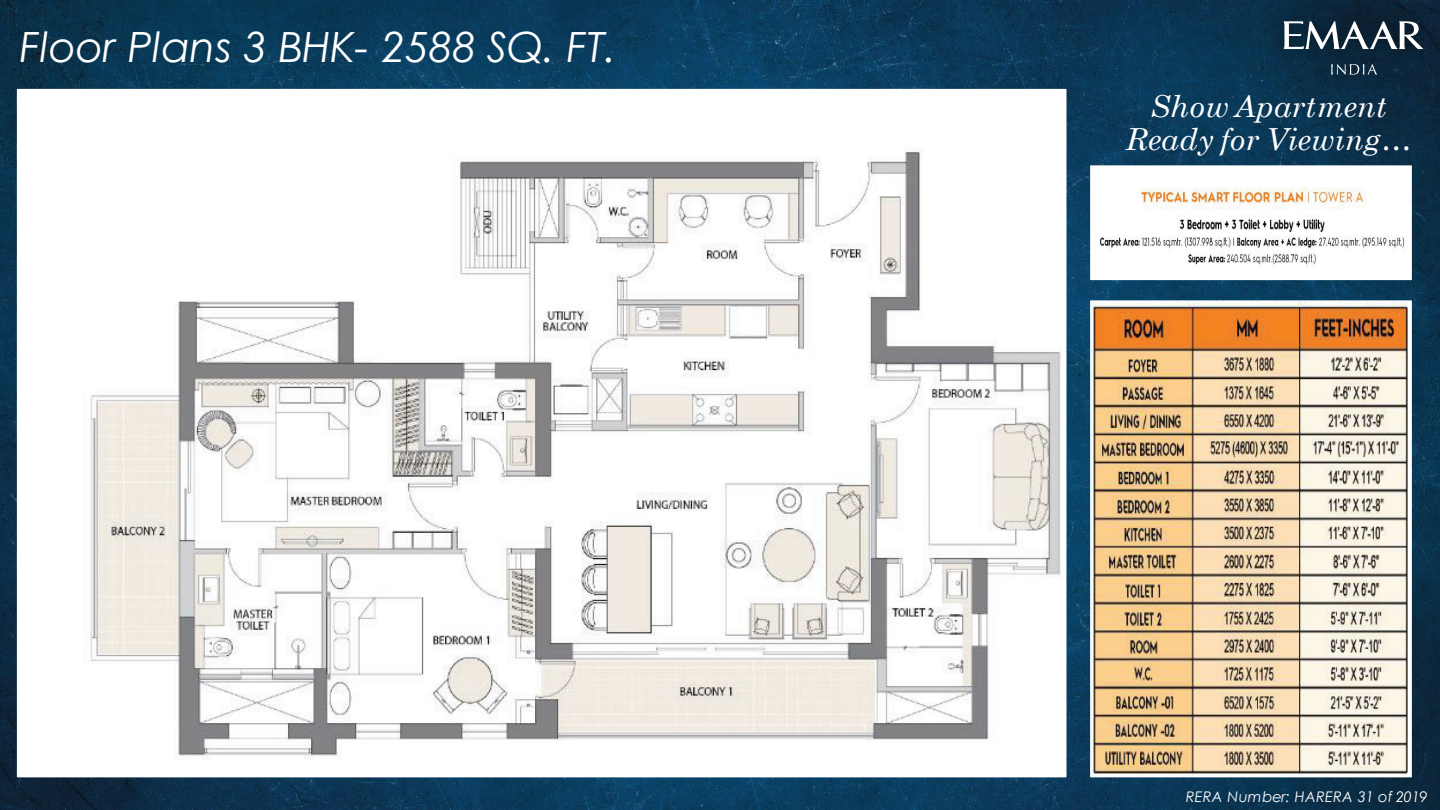
<style>
.page{position:relative;width:1440px;height:810px;background:#fff}
.page>*{position:absolute;margin:0;border:0;box-sizing:border-box;transform-origin:0 0}
.t1{font:italic 41.7px "Century Gothic";color:#fff}
.t2{font:italic 30.45px/32.7px "Century Schoolbook";color:#fff;text-align:center}
.t3{font:italic 14.7px "Century Gothic";letter-spacing:.005em;color:#fff}
</style>
<div class="page">
<img style="left:0;top:0;width:1440px;height:810px">
<img style="left:1260px;top:0;width:180px;height:98px">
<svg style="left:1331px;top:64px;width:46px;height:11px"></svg>
<svg style="left:1284px;top:21px;width:139px;height:28px"></svg>
<img style="left:19px;top:91px;width:1045px;height:684px">
<img style="left:1092px;top:167px;width:318px;height:111px">
<div style="left:1090px;top:165px;width:322px;height:115px;border:1px solid #fff"></div>
<img style="left:1092px;top:302px;width:318px;height:473px">
<div style="left:1090px;top:300px;width:322px;height:477px;border:1px solid #fff"></div>
<h1 class="t1" style="left:20px;top:18px;width:598px">Floor Plans 3 BHK- 2588 SQ. FT.</h1>
<p class="t2" style="left:1126px;top:88px;width:288px">Show Apartment<br>Ready for Viewing…</p>
<p class="t3" style="left:1186px;top:786px;width:243px">RERA Number: HARERA 31 of 2019</p>
</div>
